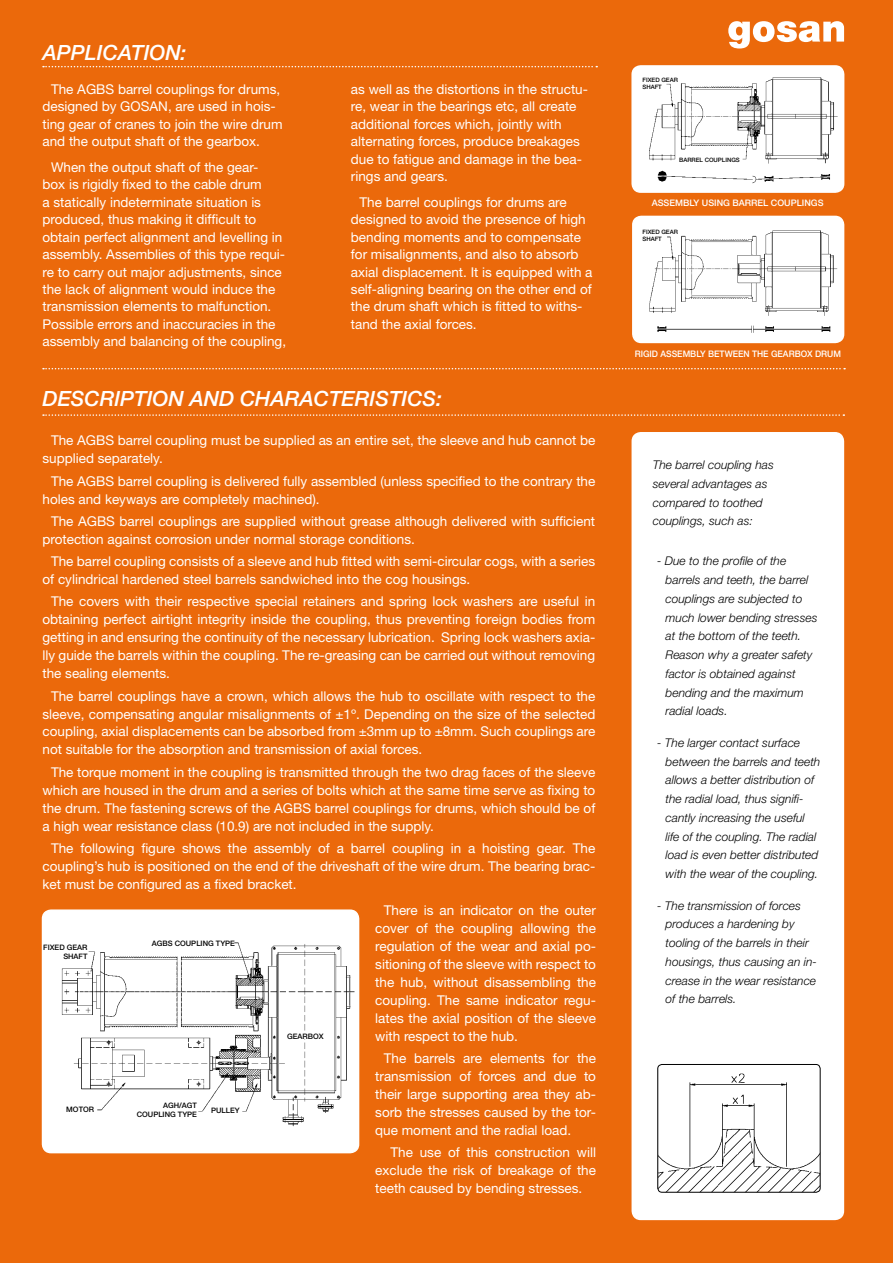
<style>
.page{position:relative;width:893px;height:1263px;background:#eb690b}
.page>*{position:absolute;margin:0;border:0;box-sizing:border-box;transform-origin:0 0}
.t1{font:italic 500 21px "Helvetica Neue";color:#fff}
.t2{font:13.5px/18px "Helvetica Neue";color:#fff}
.t3{font:italic 300 12px/18.8px "Helvetica Neue";color:#000}
.t4{font:500 9px "Helvetica Neue";color:#fff;scale:.95 1}
.t5{font:500 9px "Helvetica Neue";color:#fff}
.t6{font:500 7.5px/9px "Helvetica Neue";color:#000;text-align:right}
.t7{font:500 6px/7.2px "Helvetica Neue";color:#000}
</style>
<div class="page">
<svg style="left:43px;top:66px;width:554px;height:1px"></svg>
<svg style="left:43px;top:368px;width:802px;height:1px"></svg>
<svg style="left:43px;top:414px;width:801px;height:2px"></svg>
<div style="left:632px;top:433px;width:211px;height:786px;background:#fff;border-radius:9px"></div>
<div style="left:632px;top:432px;width:212px;height:788px;border:2px solid #fff;border-radius:9px"></div>
<img style="left:658px;top:1064px;width:162px;height:128px">
<div style="left:657px;top:1064px;width:163px;height:128px;border:1px solid #000;border-radius:4px"></div>
<img style="left:633px;top:216px;width:209px;height:126px">
<div style="left:632px;top:216px;width:212px;height:127px;border:2px solid #fff;border-radius:9px"></div>
<img style="left:634px;top:66px;width:210px;height:126px">
<div style="left:631px;top:65px;width:213px;height:128px;border:2px solid #fff;border-radius:9px"></div>
<div style="left:43px;top:910px;width:316px;height:242px;background:#fff;border-radius:9px"></div>
<img style="left:61px;top:942px;width:294px;height:185px">
<div style="left:42px;top:909px;width:317px;height:244px;border:2px solid #fff;border-radius:9px"></div>
<svg style="left:728px;top:21px;width:116px;height:28px"></svg>
<h1 class="t1" style="left:43px;top:40px;width:145px">APPLICATION:</h1>
<p class="t2" style="left:43px;top:80px;width:242px;line-height:17.4px;text-indent:9px">The AGBS barrel couplings for drums, designed by GOSAN, are used in hois&shy;ting gear of cranes to join the wire drum and the output shaft of the gearbox.</p>
<p class="t2" style="left:43px;top:158px;width:245px;line-height:17.4px;text-indent:9px">When the output shaft of the gear-<br>box is rigidly fixed to the cable drum<br>a statically indeterminate situation is produced, thus making it difficult to obtain perfect alignment and levelling in assembly. Assemblies of this type requi&shy;re to carry out major adjustments, since the lack of alignment would induce the transmission elements to malfunction.<br>Possible errors and inaccuracies in the assembly and balancing of the coupling,</p>
<p class="t2" style="left:351px;top:80px;width:239px;line-height:17.4px">as well as the distortions in the structu&shy;re, wear in the bearings etc, all create additional forces which, jointly with alternating forces, produce breakages due to fatigue and damage in the bea&shy;rings and gears.</p>
<p class="t2" style="left:351px;top:193px;width:243px;line-height:17.4px;text-indent:9px">The barrel couplings for drums are designed to avoid the presence of high bending moments and to compensate for misalignments, and also to absorb axial displacement. It is equipped with a self-aligning bearing on the other end of the drum shaft which is fitted to withs&shy;tand the axial forces.</p>
<h1 class="t1" style="left:43px;top:386px;width:401px">DESCRIPTION AND CHARACTERISTICS:</h1>
<p class="t2" style="left:43px;top:431px;width:554px;text-indent:9px">The AGBS barrel coupling must be supplied as an entire set, the sleeve and hub cannot be supplied separately.</p>
<p class="t2" style="left:43px;top:471px;width:554px;text-indent:9px">The AGBS barrel coupling is delivered fully assembled (unless specified to the contrary the holes and keyways are completely machined).</p>
<p class="t2" style="left:43px;top:512px;width:554px;text-indent:9px">The AGBS barrel couplings are supplied without grease although delivered with sufficient protection against corrosion under normal storage conditions.</p>
<p class="t2" style="left:43px;top:552px;width:554px;text-indent:9px">The barrel coupling consists of a sleeve and hub fitted with semi-circular cogs, with a series of cylindrical hardened steel barrels sandwiched into the cog housings.</p>
<p class="t2" style="left:43px;top:592px;width:554px;text-align:justify;text-indent:9px">The covers with their respective special retainers and spring lock washers are useful in obtaining perfect airtight integrity inside the coupling, thus preventing foreign bodies from getting in and ensuring the continuity of the necessary lubrication. Spring lock washers axia&shy;lly guide the barrels within the coupling. The re-greasing can be carried out without removing the sealing elements.</p>
<p class="t2" style="left:43px;top:686px;width:554px;text-align:justify;text-indent:9px">The barrel couplings have a crown, which allows the hub to oscillate with respect to the sleeve, compensating angular misalignments of ±1º. Depending on the size of the selected coupling, axial displacements can be absorbed from ±3mm up to ±8mm. Such couplings are not suitable for the absorption and transmission of axial forces.</p>
<p class="t2" style="left:43px;top:763px;width:554px;text-align:justify;text-indent:9px">The torque moment in the coupling is transmitted through the two drag faces of the sleeve which are housed in the drum and a series of bolts which at the same time serve as fixing to the drum. The fastening screws of the AGBS barrel couplings for drums, which should be of a high wear resistance class (10.9) are not included in the supply.</p>
<p class="t2" style="left:43px;top:839px;width:554px;text-align:justify;text-indent:9px">The following figure shows the assembly of a barrel coupling in a hoisting gear. The coupling’s hub is positioned on the end of the driveshaft of the wire drum. The bearing brac&shy;ket must be configured as a fixed bracket.</p>
<p class="t6" style="left:43px;top:943px;width:46px">FIXED GEAR<br>SHAFT</p>
<p class="t6" style="left:152px;top:939px;width:85px">AGBS COUPLING TYPE</p>
<p class="t6" style="left:66px;top:1105px;width:29px">MOTOR</p>
<p class="t6" style="left:137px;top:1101px;width:62px">AGH/AGT<br>COUPLING TYPE</p>
<p class="t6" style="left:211px;top:1106px;width:30px">PULLEY</p>
<p class="t6" style="left:287px;top:1031px;width:38px">GEARBOX</p>
<p class="t2" style="left:375px;top:901px;width:222px;text-align:justify;text-indent:9px">There is an indicator on the outer cover of the coupling allowing the regulation of the wear and axial po&shy;sitioning of the sleeve with respect to the hub, without disassembling the coupling. The same indicator regu&shy;lates the axial position of the sleeve with respect to the hub.</p>
<p class="t2" style="left:375px;top:1049px;width:222px;text-align:justify;text-indent:9px">The barrels are elements for the transmission of forces and due to their large supporting area they ab&shy;sorb the stresses caused by the tor&shy;que moment and the radial load.</p>
<p class="t2" style="left:375px;top:1143px;width:222px;text-align:justify;text-indent:15px">The use of this construction will exclude the risk of breakage of the teeth caused by bending stresses.</p>
<p class="t7" style="left:642px;top:76px;width:37px">FIXED GEAR<br>SHAFT</p>
<p class="t7" style="left:679px;top:156px;width:62px">BARREL COUPLINGS</p>
<p class="t5" style="left:652px;top:198px;width:173px">ASSEMBLY USING BARREL COUPLINGS</p>
<p class="t7" style="left:642px;top:228px;width:37px">FIXED GEAR<br>SHAFT</p>
<p class="t4" style="left:635px;top:349px;width:219px">RIGID ASSEMBLY BETWEEN THE GEARBOX DRUM</p>
<p class="t3" style="left:653px;top:455px;width:122px">The barrel coupling has several advantages as compared to toothed couplings, such as:</p>
<p class="t3" style="left:666px;top:551px;width:153px;text-indent:-9px">- Due to the profile of the barrels and teeth, the barrel couplings are subjected to much lower bending stresses at the bottom of the teeth.<br>Reason why a greater safety factor is obtained against bending and the maximum radial loads.</p>
<p class="t3" style="left:666px;top:733px;width:156px;text-indent:-9px">- The larger contact surface between the barrels and teeth allows a better distribution of the radial load, thus signifi&shy;cantly increasing the useful life of the coupling. The radial load is even better distributed with the wear of the coupling.</p>
<p class="t3" style="left:666px;top:896px;width:153px;text-indent:-9px">- The transmission of forces produces a hardening by tooling of the barrels in their housings, thus causing an in&shy;crease in the wear resistance of the barrels.</p>
</div>
